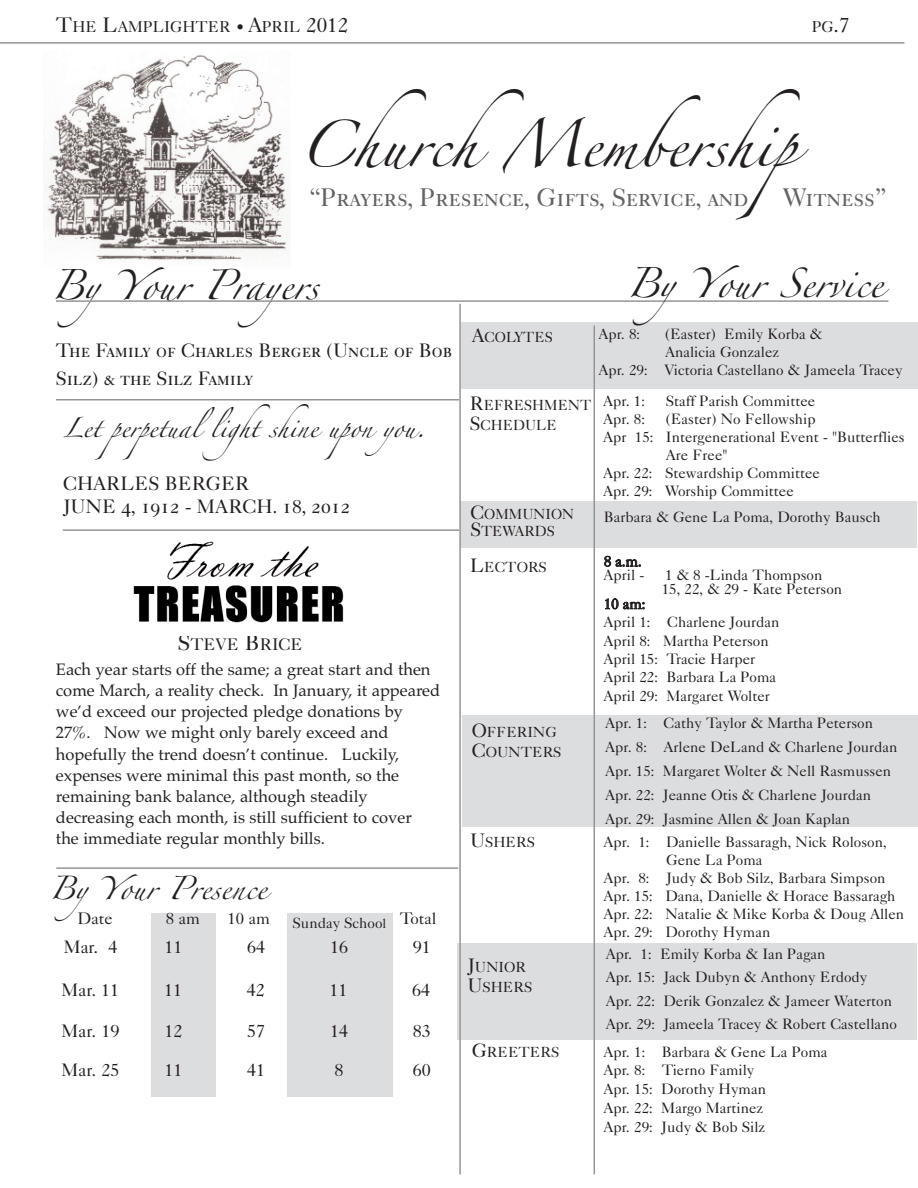
<style>
.page{position:relative;width:918px;height:1188px;background:#fff}
.page>*{position:absolute;margin:0;border:0;box-sizing:border-box;transform-origin:0 0}
.t1{font:42px "Zapfino";color:#231f20}
.t2{font:27px "Zapfino";color:#231f20}
.t3{font:25.5px "Caslon Five Forty Roman SC";color:#636366}
.t4{font:21px "Zapfino";color:#231f20}
.t5{font:19.5px/27.6px "Caslon Five Forty Roman SC";color:#231f20}
.t6{font:18px "Caslon Five Forty";color:#231f20}
.t7{font:18px "Zapfino";color:#231f20}
.t8{font:16.8px "Caslon Five Forty Roman SC";color:#231f20}
.t9{font:16.65px "Caslon Five Forty";color:#231f20}
.t10{font:16.5px/21.1px "Palatino";color:#231f20}
.t11{font:15.75px "Caslon Five Forty";color:#231f20}
.t12{font:15px/18.3px "Caslon Five Forty";color:#231f20}
.t13{font:14.7px/19.5px "Caslon Five Forty Roman SC";color:#231f20}
.s1{font-size:21px}
.s2{font-size:15px}
.s3{font-size:22.35px}
.s4{font-size:13.5px}
.s5{font-size:19.5px}
</style>
<div class="page">
<div style="left:462px;top:715px;width:456px;height:112px;background:#dcdddf"></div>
<div style="left:457px;top:943px;width:459px;height:96px;background:#dcdddf"></div>
<img style="left:46px;top:54px;width:242px;height:206px">
<div style="left:287px;top:913px;width:105px;height:184px;background:#dcdddf"></div>
<div style="left:151px;top:913px;width:64px;height:184px;background:#dcdddf"></div>
<div style="left:460px;top:501px;width:456px;height:46px;background:#dcdddf"></div>
<hr style="left:0;top:42px;width:904px;height:2px;background:#939598">
<hr style="left:56px;top:300px;width:832px;height:2px;background:#939598">
<hr style="left:459px;top:304px;width:2px;height:870px;background:#939598">
<hr style="left:56px;top:867px;width:402px;height:2px;background:#939598">
<hr style="left:56px;top:399px;width:403px;height:2px;background:#939598">
<div style="left:461px;top:322px;width:457px;height:66px;background:#dcdddf"></div>
<hr style="left:594px;top:326px;width:1px;height:848px;background:#939598">
<img style="left:133px;top:541px;width:211px;height:82px">
<hr style="left:63px;top:529px;width:396px;height:2px;background:#939598">
<p class="t11" style="left:56px;top:17px;width:294px"><span class="s1">T</span>HE <span class="s1">L</span>AMPLIGHTER <span class="s2">•</span> <span class="s1">A</span>PRIL <span class="s1">2012</span></p>
<p class="t11" style="left:812px;top:17px;width:39px">PG<span class="s1">.7</span></p>
<h1 class="t1" style="left:298px;top:127px;width:550px">ChurchMembership</h1>
<h3 class="t3" style="left:308px;top:182px;width:442px">“Prayers, Presence, Gifts, Service, and</h3>
<h3 class="t3" style="left:783px;top:182px;width:107px">Witness”</h3>
<h2 class="t2" style="left:51px;top:274px;width:269px">ByYour Prayers</h2>
<h3 class="t5" style="left:56px;top:337px;width:398px">The Family of Charles Berger (Uncle of Bob<br>Silz) &amp; the Silz Family</h3>
<p class="t7" style="left:63px;top:420px;width:364px">Let perpetuallight shine upon you.</p>
<h3 class="t5" style="left:63px;top:472px;width:289px;line-height:23.1px">CHARLES BERGER<br>JUNE 4, 1912 - MARCH. 18, 2012</h3>
<p class="t8" style="left:178px;top:635px;width:126px"><span class="s3">S</span>TEVE <span class="s3">B</span>RICE</p>
<p class="t10" style="left:56px;top:660px;width:386px">Each year starts off the same; a great start and then come March, a reality check. In January, it appeared we’d exceed our projected pledge donations by 27%. Now we might only barely exceed and hopefully the trend doesn’t continue. Luckily, expenses were minimal this past month, so the remaining bank balance, although steadily decreasing each month, is still sufficient to cover<br>the immediate regular monthly bills.</p>
<h3 class="t4" style="left:49px;top:879px;width:219px">ByYour Presence</h3>
<p class="t9" style="left:228px;top:909px;width:44px">10 am</p>
<p class="t9" style="left:400px;top:908px;width:38px">Total</p>
<p class="t9" style="left:78px;top:909px;width:37px">Date</p>
<p class="t9" style="left:166px;top:909px;width:36px">8 am</p>
<p class="t12" style="left:293px;top:914px;width:95px">Sunday Schoo<span class="s4">l</span></p>
<p class="t6" style="left:64px;top:936px;width:55px">Mar. 4</p>
<p class="t6" style="left:164px;top:936px;width:19px">11</p>
<p class="t6" style="left:247px;top:936px;width:19px">64</p>
<p class="t6" style="left:330px;top:936px;width:19px">16</p>
<p class="t6" style="left:413px;top:936px;width:19px">91</p>
<p class="t6" style="left:62px;top:979px;width:59px">Mar. 11</p>
<p class="t6" style="left:164px;top:979px;width:19px">11</p>
<p class="t6" style="left:247px;top:979px;width:19px">42</p>
<p class="t6" style="left:329px;top:979px;width:19px">11</p>
<p class="t6" style="left:412px;top:979px;width:19px">64</p>
<p class="t6" style="left:62px;top:1020px;width:59px">Mar. 19</p>
<p class="t6" style="left:164px;top:1020px;width:19px">12</p>
<p class="t6" style="left:247px;top:1020px;width:19px">57</p>
<p class="t6" style="left:330px;top:1020px;width:19px">14</p>
<p class="t6" style="left:413px;top:1020px;width:19px">83</p>
<p class="t6" style="left:62px;top:1059px;width:59px">Mar. 25</p>
<p class="t6" style="left:164px;top:1059px;width:19px">11</p>
<p class="t6" style="left:247px;top:1059px;width:19px">41</p>
<p class="t6" style="left:335px;top:1059px;width:10px">8</p>
<p class="t6" style="left:413px;top:1059px;width:19px">60</p>
<h2 class="t2" style="left:626px;top:272px;width:258px">ByYour Service</h2>
<p class="t13" style="left:472px;top:327px;width:82px"><span class="s5">A</span>COLYTES</p>
<p class="t12" style="left:598px;top:324px;width:43px">Apr. 8:</p>
<p class="t12" style="left:665px;top:324px;width:159px">(Easter) Emily Korba &amp;</p>
<p class="t12" style="left:665px;top:342px;width:116px">Analicia Gonzalez</p>
<p class="t12" style="left:598px;top:360px;width:306px">Apr. 29: Victoria Castellano &amp; Jameela Tracey</p>
<p class="t13" style="left:470px;top:395px;width:123px"><span class="s5">R</span>EFRESHMENT<br><span class="s5">S</span>CHEDULE</p>
<p class="t12" style="left:603px;top:391px;width:43px">Apr. 1:</p>
<p class="t12" style="left:666px;top:391px;width:151px">Staff Parish Committee</p>
<p class="t12" style="left:603px;top:409px;width:43px">Apr. 8:</p>
<p class="t12" style="left:666px;top:409px;width:151px">(Easter) No Fellowship</p>
<p class="t12" style="left:603px;top:427px;width:303px">Apr 15: Intergenerational Event - "Butterflies</p>
<p class="t12" style="left:666px;top:445px;width:63px">Are Free"</p>
<p class="t12" style="left:603px;top:463px;width:218px">Apr. 22: Stewardship Committee</p>
<p class="t12" style="left:603px;top:481px;width:192px">Apr. 29: Worship Committee</p>
<p class="t13" style="left:471px;top:506px;width:105px;line-height:16.5px"><span class="s5">C</span>OMMUNION<br><span class="s5">S</span>TEWARDS</p>
<p class="t12" style="left:604px;top:508px;width:278px">Barbara &amp; Gene La Poma, Dorothy Bausch</p>
<p class="t13" style="left:470px;top:557px;width:78px"><span class="s5">L</span>ECTORS</p>
<p class="t12" style="left:604px;top:554px;width:42px;line-height:13.6px">8 a.m.<br>April -</p>
<p class="t12" style="left:662px;top:568px;width:182px;line-height:13.5px">1 &amp; 8 -Linda Thompson<br>15, 22, &amp; 29 - Kate Peterson</p>
<p class="t12" style="left:604px;top:594px;width:178px">10 am:<br>April 1: Charlene Jourdan<br>April 8: Martha Peterson<br>April 15: Tracie Harper<br>April 22: Barbara La Poma<br>April 29: Margaret Wolter</p>
<p class="t13" style="left:472px;top:722px;width:91px"><span class="s5">O</span>FFERING<br><span class="s5">C</span>OUNTERS</p>
<p class="t12" style="left:605px;top:711px;width:294px;line-height:23.9px">Apr. 1: Cathy Taylor &amp; Martha Peterson Apr. 8: Arlene DeLand &amp; Charlene Jourdan Apr. 15: Margaret Wolter &amp; Nell Rasmussen Apr. 22: Jeanne Otis &amp; Charlene Jourdan Apr. 29: Jasmine Allen &amp; Joan Kaplan</p>
<p class="t13" style="left:470px;top:832px;width:66px"><span class="s5">U</span>SHERS</p>
<p class="t12" style="left:604px;top:833px;width:285px">Apr. 1: Danielle Bassaragh, Nick Roloson,</p>
<p class="t12" style="left:666px;top:851px;width:98px">Gene La Poma</p>
<p class="t12" style="left:604px;top:869px;width:283px">Apr. 8: Judy &amp; Bob Silz, Barbara Simpson</p>
<p class="t12" style="left:604px;top:887px;width:293px">Apr. 15: Dana, Danielle &amp; Horace Bassaragh</p>
<p class="t12" style="left:604px;top:905px;width:302px">Apr. 22: Natalie &amp; Mike Korba &amp; Doug Allen</p>
<p class="t12" style="left:604px;top:923px;width:168px">Apr. 29: Dorothy Hyman</p>
<p class="t13" style="left:467px;top:957px;width:66px"><span class="s5">J</span>UNIOR<br><span class="s5">U</span>SHERS</p>
<p class="t12" style="left:606px;top:942px;width:293px;line-height:23.5px">Apr. 1: Emily Korba &amp; Ian Pagan<br>Apr. 15: Jack Dubyn &amp; Anthony Erdody Apr. 22: Derik Gonzalez &amp; Jameer Waterton Apr. 29: Jameela Tracey &amp; Robert Castellano</p>
<p class="t13" style="left:472px;top:1042px;width:89px"><span class="s5">G</span>REETERS</p>
<p class="t12" style="left:604px;top:1042px;width:226px;line-height:18.8px">Apr. 1: Barbara &amp; Gene La Poma<br>Apr. 8: Tierno Family<br>Apr. 15: Dorothy Hyman<br>Apr. 22: Margo Martinez<br>Apr. 29: Judy &amp; Bob Silz</p>
</div>
